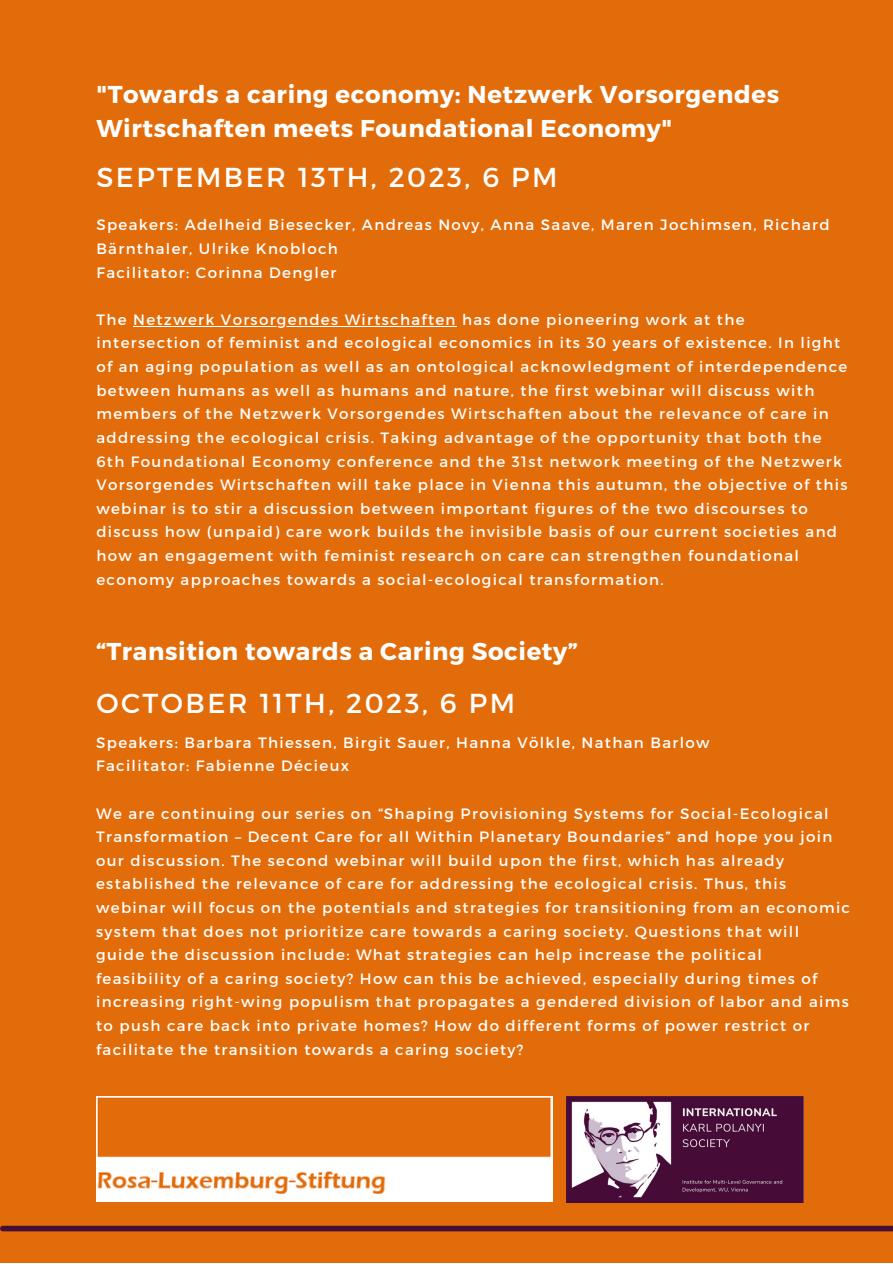
<style>
.page{position:relative;width:893px;height:1264px;background:#fff}
.page>*{position:absolute;margin:0;border:0;box-sizing:border-box;transform-origin:0 0}
.t1{font:27.45px "Montserrat";letter-spacing:.09em;color:#fff}
.t2{font:700 24.3px/33.8px "Montserrat";letter-spacing:.025em;color:#fff}
.t3{font:15px/23.5px "Montserrat";letter-spacing:.09em;color:#fff}
</style>
<div class="page">
<div style="left:0;top:0;width:892px;height:1262px;background:#e36c0a"></div>
<div style="left:3px;top:1225px;width:889px;height:6px;background:#461036"></div>
<img style="left:566px;top:1096px;width:237px;height:106px">
<img style="left:96px;top:1096px;width:456px;height:105px">
<hr style="left:133px;top:326px;width:324px;height:1px;background:#fff">
<p class="t2" style="left:96px;top:76px;width:684px">"Towards a caring economy: Netzwerk Vorsorgendes<br>Wirtschaften meets Foundational Economy"</p>
<p class="t1" style="left:96px;top:159px;width:462px">SEPTEMBER 13TH, 2023, 6 PM</p>
<p class="t3" style="left:96px;top:212px;width:734px">Speakers: Adelheid Biesecker, Andreas Novy, Anna Saave, Maren Jochimsen, Richard<br>Bärnthaler, Ulrike Knobloch</p>
<p class="t3" style="left:96px;top:260px;width:241px">Facilitator: Corinna Dengler</p>
<p class="t3" style="left:96px;top:307px;width:752px">The Netzwerk Vorsorgendes Wirtschaften has done pioneering work at the intersection of feminist and ecological economics in its 30 years of existence. In light of an aging population as well as an ontological acknowledgment of interdependence between humans as well as humans and nature, the first webinar will discuss with members of the Netzwerk Vorsorgendes Wirtschaften about the relevance of care in addressing the ecological crisis. Taking advantage of the opportunity that both the 6th Foundational Economy conference and the 31st network meeting of the Netzwerk Vorsorgendes Wirtschaften will take place in Vienna this autumn, the objective of this webinar is to stir a discussion between important figures of the two discourses to discuss how (unpaid) care work builds the invisible basis of our current societies and how an engagement with feminist research on care can strengthen foundational economy approaches towards a social-ecological transformation.</p>
<p class="t2" style="left:96px;top:633px;width:483px">“Transition towards a Caring Society”</p>
<p class="t1" style="left:96px;top:685px;width:420px">OCTOBER 11TH, 2023, 6 PM</p>
<p class="t3" style="left:96px;top:729px;width:615px">Speakers: Barbara Thiessen, Birgit Sauer, Hanna Völkle, Nathan Barlow</p>
<p class="t3" style="left:96px;top:753px;width:254px">Facilitator: Fabienne Décieux</p>
<p class="t3" style="left:96px;top:800px;width:755px">We are continuing our series on “Shaping Provisioning Systems for Social-Ecological Transformation – Decent Care for all Within Planetary Boundaries” and hope you join our discussion. The second webinar will build upon the first, which has already established the relevance of care for addressing the ecological crisis. Thus, this webinar will focus on the potentials and strategies for transitioning from an economic system that does not prioritize care towards a caring society. Questions that will guide the discussion include: What strategies can help increase the political feasibility of a caring society? How can this be achieved, especially during times of increasing right-wing populism that propagates a gendered division of labor and aims to push care back into private homes? How do different forms of power restrict or facilitate the transition towards a caring society?</p>
</div>
